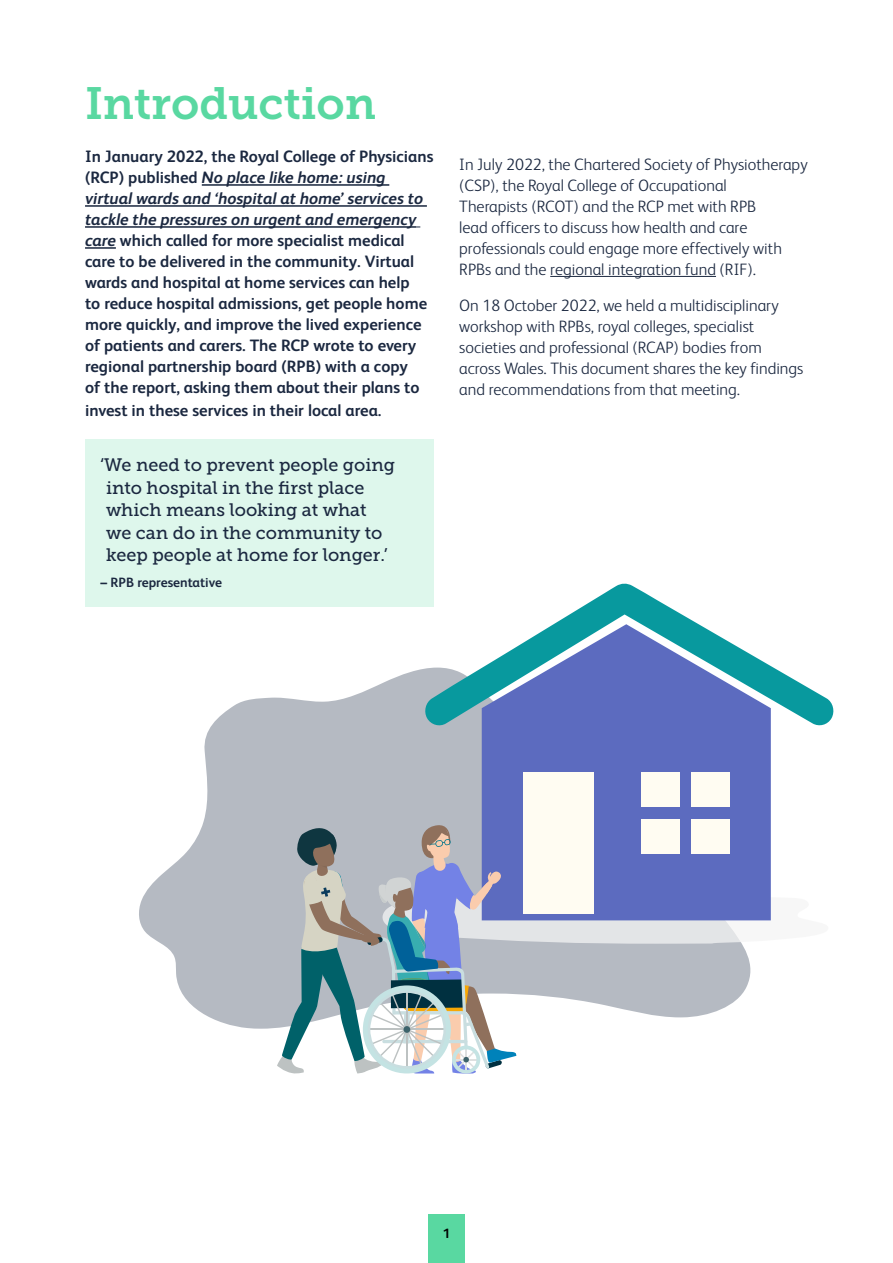
<style>
.page{position:relative;width:893px;height:1263px;background:#fff}
.page>*{position:absolute;margin:0;border:0;box-sizing:border-box;transform-origin:0 0}
.t1{font:45px "Museo Slab 700";color:#59d8a1}
.t2{font:18px/22.5px "Museo Slab 500";color:#1b2840}
.t3{font:300 16.5px/21px "FS Albert";color:#1b2840}
.t4{font:700 16.5px/21px "FS Albert";color:#1b2840}
.t5{font:italic 700 16.5px/21px "FS Albert Pro";color:#1b2840}
.t6{font:700 13.5px "FS Albert";color:#1b2840}
.t7{font:700 13.5px "FS Albert";color:#000}
.s1{font-family:"FS Albert";font-style:normal}
.s2{font-family:"FS Albert Pro";font-style:italic}
</style>
<div class="page">
<div style="left:428px;top:1214px;width:37px;height:49px;background:#59d8a1"></div>
<hr style="left:202px;top:184px;width:187px;height:2px;background:#1b2840">
<hr style="left:85px;top:205px;width:342px;height:2px;background:#1b2840">
<hr style="left:85px;top:226px;width:331px;height:2px;background:#1b2840">
<hr style="left:85px;top:247px;width:31px;height:2px;background:#1b2840">
<div style="left:85px;top:440px;width:349px;height:132px;background:#def7ec"></div>
<div style="left:85px;top:570px;width:349px;height:36px;background:#def7ec"></div>
<hr style="left:550px;top:276px;width:166px;height:1px;background:#1b2840">
<svg style="left:139px;top:669px;width:343px;height:360px;fill:#b5bac2"></svg>
<div style="left:482px;top:727px;width:289px;height:92px;background:#5c6bbf"></div>
<svg style="left:423px;top:583px;width:411px;height:144px"></svg>
<div style="left:523px;top:772px;width:70px;height:142px;background:#fffcf2"></div>
<div style="left:641px;top:772px;width:38px;height:34px;background:#fffcf2"></div>
<div style="left:691px;top:772px;width:38px;height:34px;background:#fffcf2"></div>
<svg style="left:277px;top:819px;width:494px;height:255px"></svg>
<h1 class="t1" style="left:85px;top:78px;width:293px">Introduction</h1>
<p class="t4" style="left:85px;top:146px;width:350px">In January 2022, the Royal College of Physicians</p>
<p class="t5" style="left:85px;top:166px;width:340px"><span class="s1">(RCP) published</span> No place like home: using virtual wards and ‘hospital at home’ services to tackle the pressures on urgent and emergency</p>
<p class="t4" style="left:85px;top:230px;width:344px"><span class="s2">care</span> which called for more specialist medical care to be delivered in the community. Virtual wards and hospital at home services can help to reduce hospital admissions, get people home more quickly, and improve the lived experience of patients and carers. The RCP wrote to every regional partnership board (RPB) with a copy of the report, asking them about their plans to</p>
<p class="t4" style="left:85px;top:400px;width:298px">invest in these services in their local area.</p>
<p class="t2" style="left:106px;top:454px;width:291px;text-indent:-6px">‘We need to prevent people going into hospital in the first place which means looking at what we can do in the community to keep people at home for longer.’</p>
<p class="t6" style="left:101px;top:574px;width:123px">– RPB representative</p>
<p class="t3" style="left:459px;top:153px;width:350px">In July 2022, the Chartered Society of Physiotherapy (CSP), the Royal College of Occupational<br>Therapists (RCOT) and the RCP met with RPB<br>lead officers to discuss how health and care professionals could engage more effectively with RPBs and the regional integration fund (RIF).</p>
<p class="t3" style="left:459px;top:295px;width:346px">On 18 October 2022, we held a multidisciplinary workshop with RPBs, royal colleges, specialist societies and professional (RCAP) bodies from across Wales. This document shares the key findings and recommendations from that meeting.</p>
<p class="t7" style="left:443px;top:1226px;width:9px">1</p>
</div>
